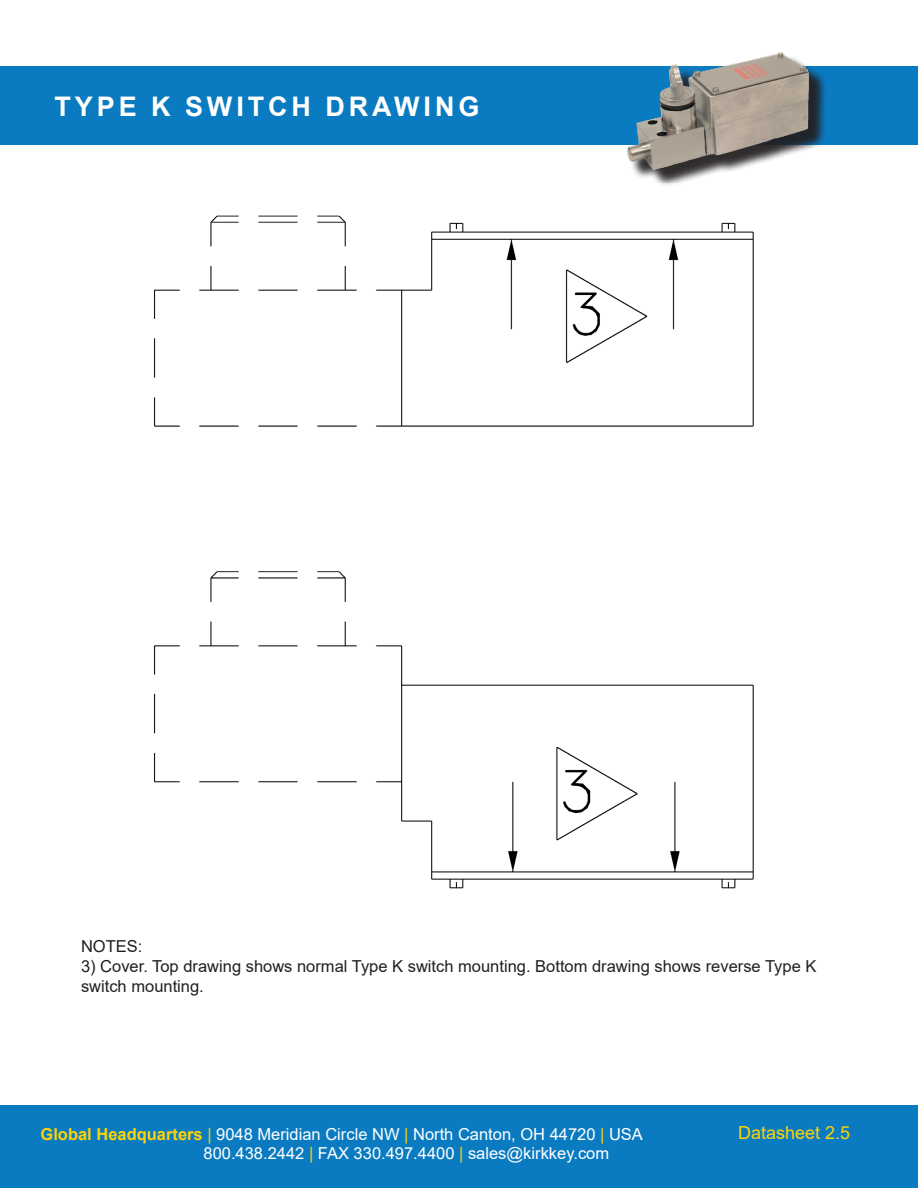
<style>
.page{position:relative;width:918px;height:1188px;background:#fff}
.page>*{position:absolute;margin:0;border:0;box-sizing:border-box;transform-origin:0 0}
.t1{font:700 27px "Arial";letter-spacing:.145em;color:#fff}
.t2{font:18px "Arial";color:#fed304}
.t3{font:16.5px "Arial";color:#fff}
.t4{font:16.5px/19.8px "Arial";color:#231f20}
.s1{font-weight:700;color:#fed304}
.s2{color:#fed304}
</style>
<div class="page">
<div style="left:0;top:1105px;width:918px;height:83px;background:#0b7bc1"></div>
<div style="left:0;top:67px;width:918px;height:78px;background:#0b7bc1"></div>
<img style="left:154px;top:215px;width:600px;height:674px">
<div style="left:630px;top:55px;width:197px;height:133px;background:#231f20;opacity:.75"></div>
<img style="left:608px;top:52px;width:217px;height:131px">
<p class="t1" style="left:54px;top:87px;width:426px">TYPE K SWITCH DRAWING</p>
<p class="t4" style="left:81px;top:936px;width:63px">NOTES:</p>
<p class="t4" style="left:81px;top:956px;width:737px">3) Cover. Top drawing shows normal Type K switch mounting. Bottom drawing shows reverse Type K switch mounting.</p>
<p class="t3" style="left:40px;top:1122px;width:604px"><span class="s1">Global Headquarters</span> <span class="s2">|</span> 9048 Meridian Circle NW <span class="s2">|</span> North Canton, OH 44720 <span class="s2">|</span> USA</p>
<p class="t3" style="left:204px;top:1142px;width:407px">800.438.2442 <span class="s2">|</span> FAX 330.497.4400 <span class="s2">|</span> sales@kirkkey.com</p>
<p class="t2" style="left:738px;top:1121px;width:114px">Datasheet 2.5</p>
</div>
